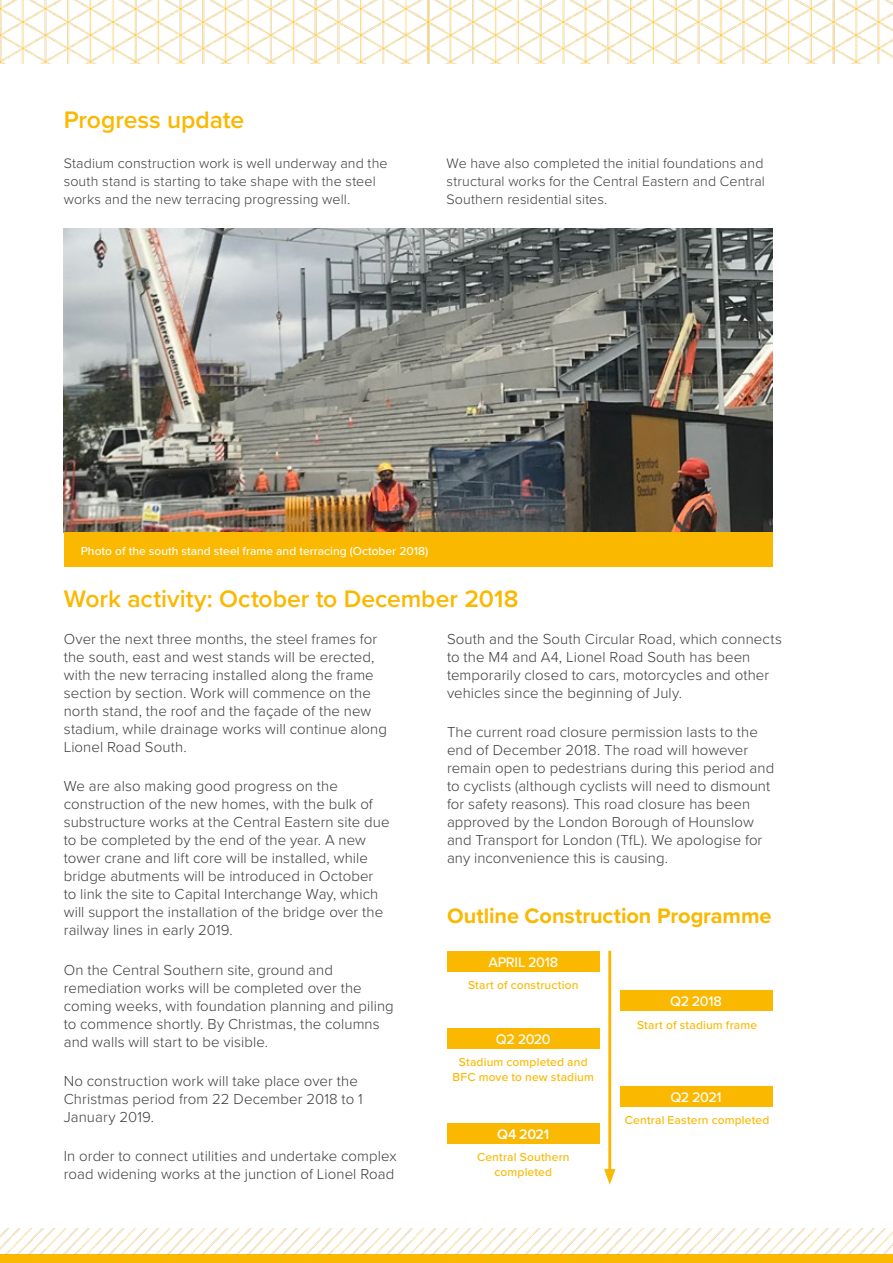
<style>
.page{position:relative;width:893px;height:1263px;background:#fff}
.page>*{position:absolute;margin:0;border:0;box-sizing:border-box;transform-origin:0 0}
.t1{font:600 24.75px "Proxima Nova";letter-spacing:-.005em;color:#fbb800}
.t2{font:700 21.75px "Proxima Nova";letter-spacing:-.005em;color:#fbb800}
.t3{font:300 15px/18px "Proxima Nova";letter-spacing:.005em;color:#3c3c3b}
.t4{font:500 14.4px "Proxima Nova";letter-spacing:-.035em;color:#fff}
.t5{font:500 14.4px "Proxima Nova";letter-spacing:-.015em;color:#fff}
.t6{font:600 14.4px "Proxima Nova";letter-spacing:-.025em;color:#fff}
.t7{font:300 14.25px/18px "Proxima Nova";letter-spacing:.01em;color:#3c3c3b}
.t8{font:500 12px/15px "Proxima Nova";letter-spacing:.015em;color:#fbb800;text-align:center}
.t9{font:500 12px "Proxima Nova";color:#fff}
</style>
<div class="page">
<div style="left:0;top:1254px;width:893px;height:9px;background:#fbb800"></div>
<img style="left:0;top:1229px;width:893px;height:25px">
<img style="left:0;top:0;width:893px;height:64px">
<img style="left:64px;top:229px;width:708px;height:304px">
<hr style="left:608px;top:951px;width:3px;height:223px;background:#fbb800">
<svg style="left:604px;top:1169px;width:11px;height:16px"></svg>
<div style="left:447px;top:951px;width:153px;height:20px;background:#fbb800"></div>
<div style="left:447px;top:1028px;width:153px;height:20px;background:#fbb800"></div>
<div style="left:447px;top:1123px;width:153px;height:20px;background:#fbb800"></div>
<div style="left:620px;top:991px;width:152px;height:20px;background:#fbb800"></div>
<div style="left:620px;top:1086px;width:152px;height:20px;background:#fbb800"></div>
<div style="left:64px;top:533px;width:708px;height:34px;background:#fbb800"></div>
<h1 class="t1" style="left:64px;top:101px;width:182px">Progress update</h1>
<p class="t7" style="left:64px;top:153px;width:325px">Stadium construction work is well underway and the south stand is starting to take shape with the steel works and the new terracing progressing well.</p>
<p class="t7" style="left:446px;top:153px;width:320px;text-align:justify">We have also completed the initial foundations and structural works for the Central Eastern and Central Southern residential sites.</p>
<p class="t9" style="left:81px;top:542px;width:349px">Photo of the south stand steel frame and terracing (October 2018)</p>
<h1 class="t1" style="left:64px;top:580px;width:456px">Work activity: October to December 2018</h1>
<p class="t3" style="left:64px;top:629px;width:325px">Over the next three months, the steel frames for the south, east and west stands will be erected, with the new terracing installed along the frame section by section. Work will commence on the north stand, the roof and the façade of the new stadium, while drainage works will continue along Lionel Road South.</p>
<p class="t3" style="left:64px;top:777px;width:327px">We are also making good progress on the construction of the new homes, with the bulk of substructure works at the Central Eastern site due to be completed by the end of the year. A new tower crane and lift core will be installed, while bridge abutments will be introduced in October to link the site to Capital Interchange Way, which will support the installation of the bridge over the railway lines in early 2019.</p>
<p class="t3" style="left:64px;top:960px;width:332px">On the Central Southern site, ground and remediation works will be completed over the coming weeks, with foundation planning and piling to commence shortly. By Christmas, the columns and walls will start to be visible.</p>
<p class="t3" style="left:64px;top:1071px;width:300px">No construction work will take place over the<br>Christmas period from 22 December 2018 to 1<br>January 2019.</p>
<p class="t3" style="left:64px;top:1146px;width:334px">In order to connect utilities and undertake complex road widening works at the junction of Lionel Road</p>
<p class="t3" style="left:447px;top:629px;width:336px">South and the South Circular Road, which connects to the M4 and A4, Lionel Road South has been temporarily closed to cars, motorcycles and other vehicles since the beginning of July.</p>
<p class="t3" style="left:447px;top:723px;width:329px">The current road closure permission lasts to the end of December 2018. The road will however remain open to pedestrians during this period and to cyclists (although cyclists will need to dismount for safety reasons). This road closure has been approved by the London Borough of Hounslow and Transport for London (TfL). We apologise for any inconvenience this is causing.</p>
<h2 class="t2" style="left:447px;top:899px;width:326px">Outline Construction Programme</h2>
<p class="t5" style="left:488px;top:951px;width:71px">APRIL 2018</p>
<p class="t8" style="left:468px;top:977px;width:112px">Start of construction</p>
<p class="t4" style="left:670px;top:991px;width:53px">Q2 2018</p>
<p class="t8" style="left:637px;top:1017px;width:122px">Start of stadium frame</p>
<p class="t4" style="left:496px;top:1028px;width:56px">Q2 2020</p>
<p class="t8" style="left:453px;top:1054px;width:143px">Stadium completed and<br>BFC move to new stadium</p>
<p class="t4" style="left:670px;top:1086px;width:53px">Q2 2021</p>
<p class="t8" style="left:625px;top:1112px;width:146px">Central Eastern completed</p>
<p class="t6" style="left:497px;top:1123px;width:53px">Q4 2021</p>
<p class="t8" style="left:477px;top:1149px;width:94px">Central Southern completed</p>
</div>
